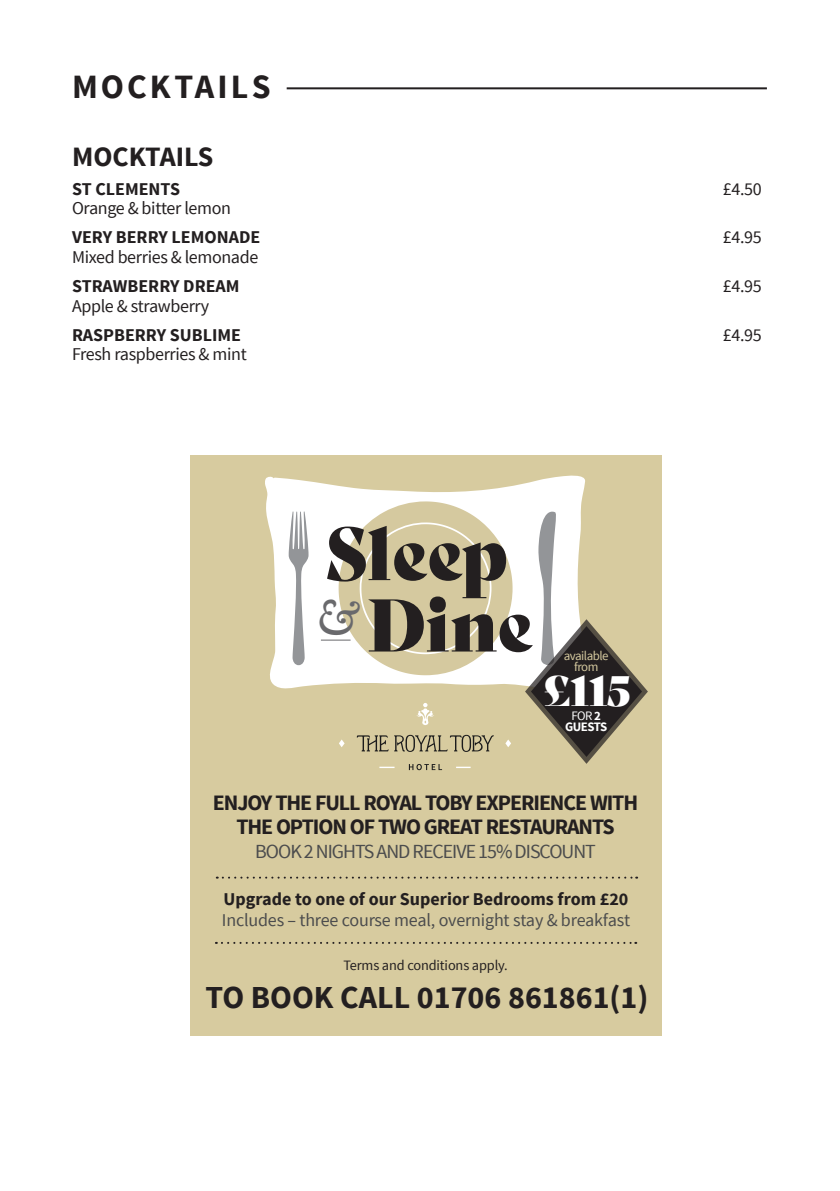
<style>
.page{position:relative;width:840px;height:1191px;background:#fff}
.page>*{position:absolute;margin:0;border:0;box-sizing:border-box;transform-origin:0 0}
.t1{font:72.4px "Bely Display";letter-spacing:-.005em;color:#231f20}
.t2{font:italic 600 49px "Adobe Caslon Pro";color:#69696c}
.t3{font:41.4px "Bely Display";color:#fff}
.Body_text{font:700 34px "Source Sans Pro";letter-spacing:.09em;color:#231f20}
.t4{font:700 32px "Source Sans Pro";color:#231f20}
.t5{font:700 28px "Source Sans Pro";color:#231f20}
.t6{font:700 22px/24px "Source Sans Pro";letter-spacing:-.05em;color:#231f20;text-align:center}
.t7{font:20px "Source Sans Pro";letter-spacing:-.05em;color:#4b4c4d}
.t8{font:18px "Source Sans Pro";letter-spacing:-.02em;color:#231f20}
.t9{font:18px/21.6px "Source Sans Pro";letter-spacing:-.01em;color:#4b4c4d}
.t10{font:700 18px "Source Sans Pro";color:#231f20}
.t11{font:14.4px "Source Sans Pro";letter-spacing:-.01em;color:#231f20}
.t12{font:12.8px "Source Sans Pro";letter-spacing:-.04em;color:#d5c99f}
.t13{font:700 12.8px "Source Sans Pro";letter-spacing:-.04em;color:#fff}
.t14{font:12.8px "Source Sans Pro";color:#fff}
.s1{font-weight:700}
.s2{font-weight:700;color:#231f20}
</style>
<div class="page">
<div style="left:190px;top:456px;width:470px;height:580px;background:#d7cb9f"></div>
<svg style="left:216px;top:942px;width:420px;height:2px"></svg>
<svg style="left:217px;top:876px;width:419px;height:2px"></svg>
<svg style="left:456px;top:766px;width:14px;height:2px"></svg>
<svg style="left:379px;top:766px;width:15px;height:2px"></svg>
<svg style="left:408px;top:764px;width:34px;height:6px"></svg>
<svg style="left:416px;top:703px;width:18px;height:22px"></svg>
<svg style="left:339px;top:739px;width:5px;height:8px"></svg>
<svg style="left:505px;top:739px;width:6px;height:8px"></svg>
<svg style="left:356px;top:735px;width:32px;height:16px"></svg>
<svg style="left:394px;top:735px;width:99px;height:17px"></svg>
<svg style="left:265px;top:475px;width:320px;height:214px;fill:#fff"></svg>
<svg style="left:288px;top:511px;width:20px;height:154px;background:#cccdcf"></svg>
<svg style="left:321px;top:501px;width:191px;height:174px"></svg>
<svg style="left:524px;top:511px;width:123px;height:253px"></svg>
<hr style="left:286px;top:87px;width:480px;height:2px;background:#231f20">
<p class="Body_text" style="left:72px;top:64px;width:200px">MOCKTAILS</p>
<p class="t5" style="left:72px;top:138px;width:143px">MOCKTAILS</p>
<p class="t10" style="left:72px;top:177px;width:109px">ST CLEMENTS</p>
<p class="t8" style="left:722px;top:177px;width:40px">£4.50</p>
<p class="t8" style="left:72px;top:197px;width:160px">Orange &amp; bitter lemon</p>
<p class="t10" style="left:72px;top:226px;width:190px">VERY BERRY LEMONADE</p>
<p class="t8" style="left:722px;top:226px;width:40px">£4.95</p>
<p class="t8" style="left:72px;top:246px;width:188px">Mixed berries &amp; lemonade</p>
<p class="t10" style="left:72px;top:274px;width:169px">STRAWBERRY DREAM</p>
<p class="t8" style="left:722px;top:275px;width:40px">£4.95</p>
<p class="t8" style="left:72px;top:294px;width:139px">Apple &amp; strawberry</p>
<p class="t10" style="left:72px;top:323px;width:170px">RASPBERRY SUBLIME</p>
<p class="t8" style="left:722px;top:323px;width:40px">£4.95</p>
<p class="t8" style="left:72px;top:343px;width:176px">Fresh raspberries &amp; mint</p>
<p class="t1" style="left:324px;top:495px;width:185px">Sleep</p>
<p class="t2" style="left:315px;top:588px;width:43px">&amp;</p>
<p class="t1" style="left:366px;top:567px;width:168px">Dine</p>
<p class="t12" style="left:563px;top:648px;width:46px">available</p>
<p class="t12" style="left:573px;top:659px;width:26px">from</p>
<p class="t3" style="left:543px;top:657px;width:88px">£115</p>
<p class="t14" style="left:571px;top:707px;width:31px">FOR <span class="s1">2</span></p>
<p class="t13" style="left:565px;top:718px;width:43px">GUESTS</p>
<p class="t6" style="left:213px;top:791px;width:426px">ENJOY THE FULL ROYAL TOBY EXPERIENCE WITH<br>THE OPTION OF TWO GREAT RESTAURANTS</p>
<p class="t7" style="left:255px;top:839px;width:342px">BOOK 2 NIGHTS AND RECEIVE 15% DISCOUNT</p>
<p class="t9" style="left:222px;top:888px;width:409px"><span class="s2">Upgrade to one of our Superior Bedrooms from £20<br></span>Includes – three course meal, overnight stay &amp; breakfast</p>
<p class="t11" style="left:343px;top:956px;width:166px">Terms and conditions apply.</p>
<p class="t4" style="left:205px;top:977px;width:444px">TO BOOK CALL 01706 861861(1)</p>
</div>
